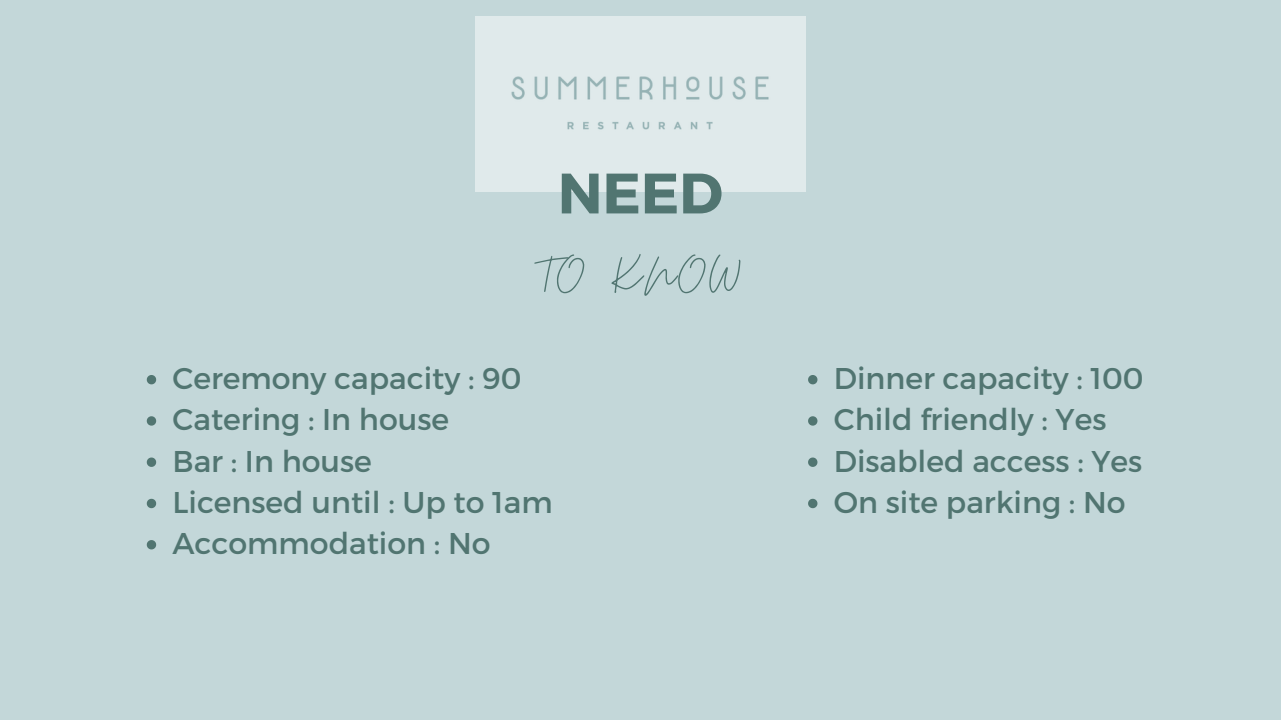
<style>
.page{position:relative;width:1281px;height:720px;background:#c3d7d9}
.page>*{position:absolute;margin:0;border:0;box-sizing:border-box;transform-origin:0 0}
.t1{font:700 56.88px "Montserrat";color:#517571}
.t2{font:54.38px "Moon Time";letter-spacing:.05em;color:#517571}
.t3{font:30px "Montserrat";color:#517571}
</style>
<div class="page">
<div style="left:476px;top:17px;width:329px;height:175px;background:#e0eaeb"></div>
<svg style="left:147px;top:375px;width:9px;height:9px"></svg>
<svg style="left:147px;top:416px;width:9px;height:10px"></svg>
<svg style="left:147px;top:458px;width:9px;height:9px"></svg>
<svg style="left:147px;top:499px;width:9px;height:9px"></svg>
<svg style="left:147px;top:540px;width:9px;height:9px"></svg>
<svg style="left:808px;top:375px;width:9px;height:9px"></svg>
<svg style="left:808px;top:416px;width:9px;height:10px"></svg>
<svg style="left:808px;top:458px;width:9px;height:9px"></svg>
<svg style="left:808px;top:499px;width:9px;height:9px"></svg>
<p class="t1" style="left:558px;top:156px;width:167px">NEED</p>
<p class="t2" style="left:539px;top:241px;width:204px">TO KNOW</p>
<p class="t3" style="left:172px;top:359px;width:350px">Ceremony capacity : 90</p>
<p class="t3" style="left:172px;top:400px;width:278px">Catering : In house</p>
<p class="t3" style="left:172px;top:441px;width:201px">Bar : In house</p>
<p class="t3" style="left:172px;top:483px;width:382px">Licensed until : Up to 1am</p>
<p class="t3" style="left:172px;top:524px;width:319px">Accommodation : No</p>
<p class="t3" style="left:834px;top:359px;width:311px">Dinner capacity : 100</p>
<p class="t3" style="left:834px;top:400px;width:274px">Child friendly : Yes</p>
<p class="t3" style="left:834px;top:441px;width:310px">Disabled access : Yes</p>
<p class="t3" style="left:834px;top:483px;width:293px">On site parking : No</p>
</div>
